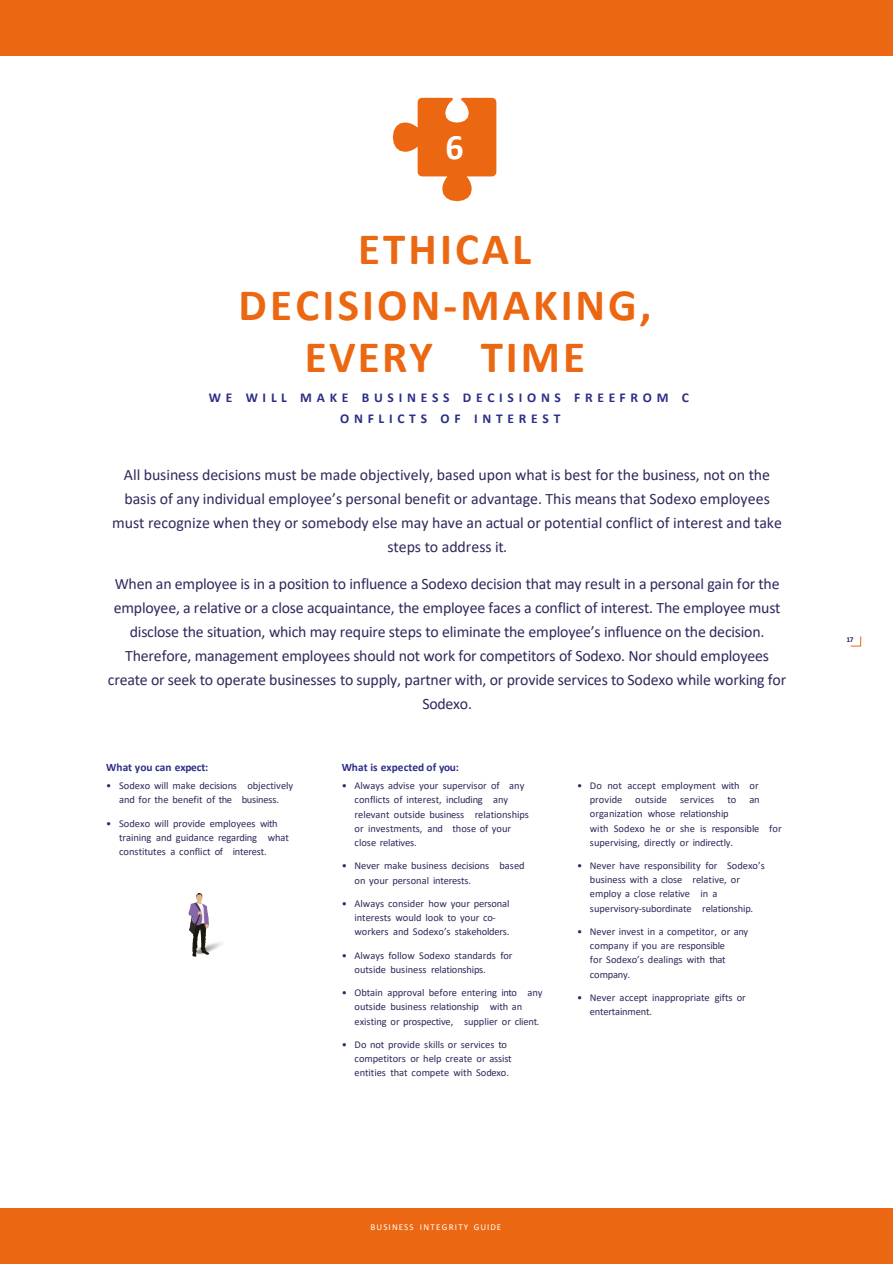
<style>
.page{position:relative;width:893px;height:1264px;background:#fff}
.page>*{position:absolute;margin:0;border:0;box-sizing:border-box;transform-origin:0 0}
.t1{font:700 45px/52.5px "Calibri";letter-spacing:.065em;color:#ec6711;text-align:center}
.t2{font:700 36px "Calibri";color:#fff}
.t3{font:15.9px/24px "Calibri";letter-spacing:-.01em;color:#32285b;text-align:center}
.t4{font:700 13.5px/21px "Calibri";letter-spacing:.35em;color:#2d2e87;text-align:center}
.t5{font:700 11.4px "Calibri";color:#2d2e87}
.t6{font:10.5px/14.2px "Calibri";letter-spacing:-.005em;color:#32285b}
.t7{font:9px "Calibri";letter-spacing:.12em;color:#fff}
.t8{font:700 7.5px "Calibri";color:#32285b}
</style>
<div class="page">
<img style="left:188px;top:893px;width:34px;height:64px">
<div style="left:0;top:1208px;width:892px;height:55px;background:#ec6711"></div>
<svg style="left:850px;top:636px;width:11px;height:10px"></svg>
<div style="left:0;top:0;width:892px;height:55px;background:#ec6711"></div>
<svg style="left:393px;top:98px;width:103px;height:103px"></svg>
<p class="t2" style="left:445px;top:122px;width:20px">6</p>
<h2 class="t1" style="left:358px;top:222px;width:175px">ETHICAL</h2>
<h2 class="t1" style="left:238px;top:278px;width:414px">DECISION-MAKING,<br>EVERY TIME</h2>
<p class="t4" style="left:209px;top:387px;width:481px">WE WILL MAKE BUSINESS DECISIONS FREEFROM C<br>ONFLICTS OF INTEREST</p>
<p class="t3" style="left:112px;top:462px;width:671px">All business decisions must be made objectively, based upon what is best for the business, not on the basis of any individual employee’s personal benefit or advantage. This means that Sodexo employees must recognize when they or somebody else may have an actual or potential conflict of interest and take steps to address it.</p>
<p class="t3" style="left:108px;top:571px;width:679px">When an employee is in a position to influence a Sodexo decision that may result in a personal gain for the employee, a relative or a close acquaintance, the employee faces a conflict of interest. The employee must disclose the situation, which may require steps to eliminate the employee’s influence on the decision.<br>Therefore, management employees should not work for competitors of Sodexo. Nor should employees create or seek to operate businesses to supply, partner with, or provide services to Sodexo while working for Sodexo.</p>
<p class="t5" style="left:106px;top:759px;width:103px">What you can expect:</p>
<p class="t6" style="left:106px;top:778px;width:188px;text-align:center">• Sodexo will make decisions objectively and for the benefit of the business.</p>
<p class="t6" style="left:119px;top:815px;width:171px;text-indent:-13px">• Sodexo will provide employees with training and guidance regarding what constitutes a conflict of interest.</p>
<p class="t5" style="left:342px;top:759px;width:119px">What is expected of you:</p>
<p class="t6" style="left:354px;top:778px;width:176px;text-indent:-13px">• Always advise your supervisor of any conflicts of interest, including any relevant outside business relationships or investments, and those of your close relatives.</p>
<p class="t6" style="left:354px;top:858px;width:172px;text-indent:-13px">• Never make business decisions based on your personal interests.</p>
<p class="t6" style="left:354px;top:895px;width:156px;text-indent:-13px">• Always consider how your personal interests would look to your co&shy;workers and Sodexo’s stakeholders.</p>
<p class="t6" style="left:354px;top:947px;width:159px;text-indent:-13px">• Always follow Sodexo standards for outside business relationships.</p>
<p class="t6" style="left:354px;top:984px;width:189px;text-indent:-13px">• Obtain approval before entering into any outside business relationship with an existing or prospective, supplier or client.</p>
<p class="t6" style="left:354px;top:1036px;width:159px;text-indent:-13px">• Do not provide skills or services to competitors or help create or assist entities that compete with Sodexo.</p>
<p class="t6" style="left:590px;top:777px;width:171px;text-align:justify;text-indent:-13px">• Do not accept employment with or provide outside services to an organization whose relationship</p>
<p class="t6" style="left:590px;top:820px;width:193px">with Sodexo he or she is responsible for supervising, directly or indirectly.</p>
<p class="t6" style="left:590px;top:857px;width:176px;text-indent:-13px">• Never have responsibility for Sodexo’s business with a close relative, or employ a close relative in a supervisory-subordinate relationship.</p>
<p class="t6" style="left:590px;top:923px;width:160px;text-indent:-13px">• Never invest in a competitor, or any company if you are responsible</p>
<p class="t6" style="left:590px;top:952px;width:137px">for Sodexo’s dealings with that company.</p>
<p class="t6" style="left:590px;top:989px;width:157px;text-indent:-13px">• Never accept inappropriate gifts or entertainment.</p>
<p class="t7" style="left:370px;top:1220px;width:132px">BUSINESS INTEGRITY GUIDE</p>
<p class="t8" style="left:846px;top:634px;width:9px">17</p>
</div>
